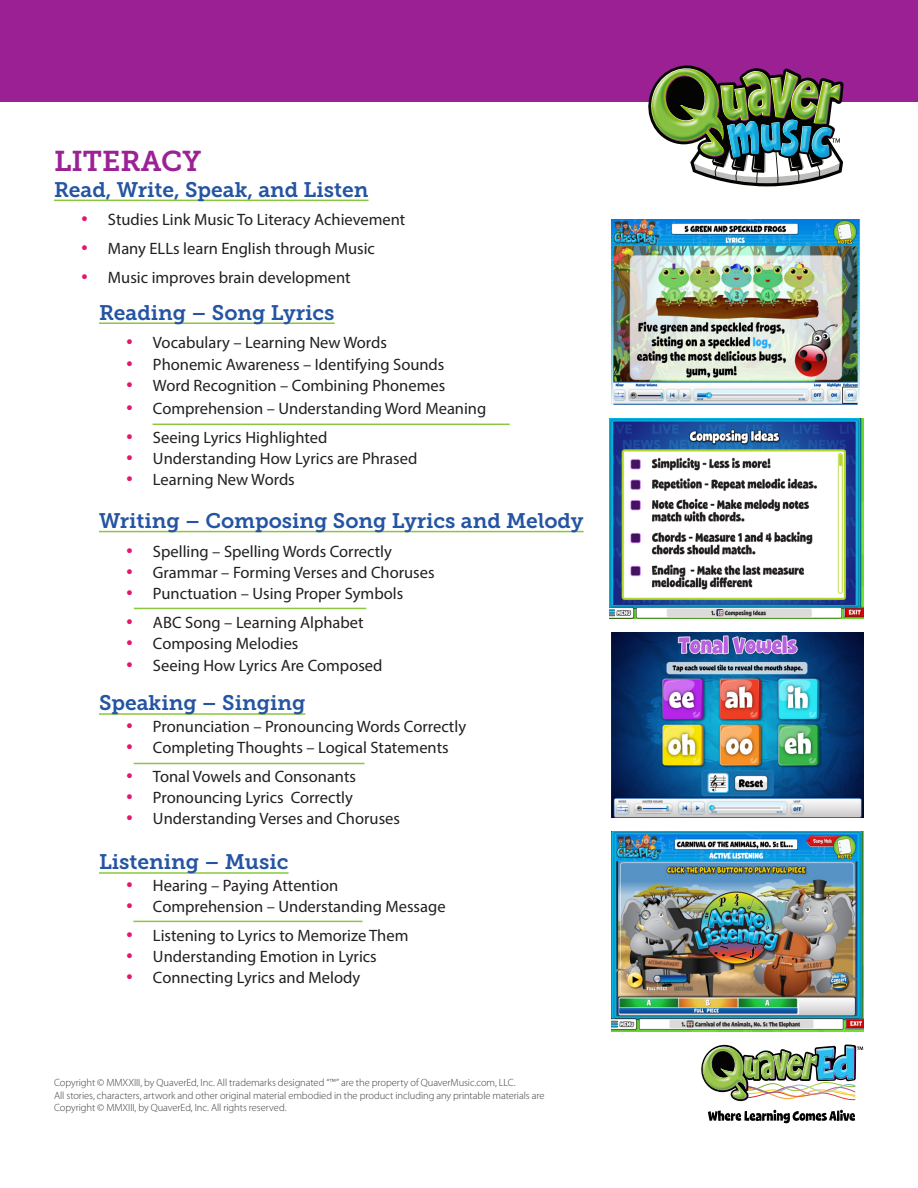
<style>
.page{position:relative;width:918px;height:1188px;background:#fff}
.page>*{position:absolute;margin:0;border:0;box-sizing:border-box;transform-origin:0 0}
.t1{font:28.5px "Museo Slab 700";color:#9b2295}
.t2{font:21px "Museo Slab 700";color:#2454a2}
.t3{font:16.5px "Myriad Pro";color:#231f20}
.t4{font:300 10.5px/12.6px "Myriad Pro";letter-spacing:-.005em;color:#3e3e3f}
.s1{color:#e6156d}
</style>
<div class="page">
<div style="left:0;top:0;width:918px;height:102px;background:#9a2094"></div>
<hr style="left:54px;top:200px;width:315px;height:1px;background:#8bc63e">
<img style="left:648px;top:65px;width:196px;height:121px">
<img style="left:612px;top:219px;width:248px;height:186px">
<hr style="left:99px;top:322px;width:236px;height:2px;background:#8bc63e">
<hr style="left:153px;top:424px;width:357px;height:1px;background:#8bc63e">
<hr style="left:99px;top:531px;width:485px;height:1px;background:#8bc63e">
<hr style="left:134px;top:608px;width:232px;height:1px;background:#8bc63e">
<hr style="left:99px;top:713px;width:206px;height:2px;background:#8bc63e">
<hr style="left:134px;top:763px;width:230px;height:1px;background:#8bc63e">
<img style="left:610px;top:419px;width:254px;height:199px">
<img style="left:612px;top:632px;width:251px;height:186px">
<img style="left:612px;top:832px;width:251px;height:199px">
<hr style="left:133px;top:921px;width:230px;height:1px;background:#8bc63e">
<hr style="left:99px;top:872px;width:190px;height:2px;background:#8bc63e">
<img style="left:701px;top:1044px;width:162px;height:57px">
<img style="left:702px;top:1044px;width:118px;height:58px">
<svg style="left:708px;top:1110px;width:147px;height:13px"></svg>
<h1 class="t1" style="left:54px;top:145px;width:149px">LITERACY</h1>
<p class="t2" style="left:54px;top:177px;width:316px">Read, Write, Speak, and Listen</p>
<p class="t3" style="left:81px;top:210px;width:326px"><span class="s1">•</span> Studies Link Music To Literacy Achievement</p>
<p class="t3" style="left:81px;top:238px;width:295px"><span class="s1">•</span> Many ELLs learn English through Music</p>
<p class="t3" style="left:81px;top:267px;width:271px"><span class="s1">•</span> Music improves brain development</p>
<p class="t2" style="left:99px;top:300px;width:237px">Reading – Song Lyrics</p>
<p class="t3" style="left:126px;top:333px;width:263px"><span class="s1">•</span> Vocabulary – Learning New Words</p>
<p class="t3" style="left:126px;top:354px;width:320px"><span class="s1">•</span> Phonemic Awareness – Identifying Sounds</p>
<p class="t3" style="left:126px;top:375px;width:321px"><span class="s1">•</span> Word Recognition – Combining Phonemes</p>
<p class="t3" style="left:126px;top:398px;width:362px"><span class="s1">•</span> Comprehension – Understanding Word Meaning</p>
<p class="t3" style="left:126px;top:427px;width:203px"><span class="s1">•</span> Seeing Lyrics Highlighted</p>
<p class="t3" style="left:126px;top:448px;width:293px"><span class="s1">•</span> Understanding How Lyrics are Phrased</p>
<p class="t3" style="left:126px;top:470px;width:170px"><span class="s1">•</span> Learning New Words</p>
<p class="t2" style="left:99px;top:509px;width:486px">Writing – Composing Song Lyrics and Melody</p>
<p class="t3" style="left:126px;top:541px;width:267px"><span class="s1">•</span> Spelling – Spelling Words Correctly</p>
<p class="t3" style="left:126px;top:562px;width:310px"><span class="s1">•</span> Grammar – Forming Verses and Choruses</p>
<p class="t3" style="left:126px;top:584px;width:279px"><span class="s1">•</span> Punctuation – Using Proper Symbols</p>
<p class="t3" style="left:126px;top:612px;width:239px"><span class="s1">•</span> ABC Song – Learning Alphabet</p>
<p class="t3" style="left:126px;top:634px;width:174px"><span class="s1">•</span> Composing Melodies</p>
<p class="t3" style="left:126px;top:655px;width:258px"><span class="s1">•</span> Seeing How Lyrics Are Composed</p>
<p class="t2" style="left:99px;top:691px;width:208px">Speaking – Singing</p>
<p class="t3" style="left:126px;top:716px;width:342px"><span class="s1">•</span> Pronunciation – Pronouncing Words Correctly</p>
<p class="t3" style="left:126px;top:737px;width:324px"><span class="s1">•</span> Completing Thoughts – Logical Statements</p>
<p class="t3" style="left:126px;top:766px;width:232px"><span class="s1">•</span> Tonal Vowels and Consonants</p>
<p class="t3" style="left:126px;top:787px;width:228px"><span class="s1">•</span> Pronouncing Lyrics Correctly</p>
<p class="t3" style="left:126px;top:809px;width:276px"><span class="s1">•</span> Understanding Verses and Choruses</p>
<p class="t2" style="left:99px;top:850px;width:191px">Listening – Music</p>
<p class="t3" style="left:126px;top:875px;width:214px"><span class="s1">•</span> Hearing – Paying Attention</p>
<p class="t3" style="left:126px;top:896px;width:321px"><span class="s1">•</span> Comprehension – Understanding Message</p>
<p class="t3" style="left:126px;top:925px;width:284px"><span class="s1">•</span> Listening to Lyrics to Memorize Them</p>
<p class="t3" style="left:126px;top:946px;width:252px"><span class="s1">•</span> Understanding Emotion in Lyrics</p>
<p class="t3" style="left:126px;top:968px;width:236px"><span class="s1">•</span> Connecting Lyrics and Melody</p>
<p class="t4" style="left:54px;top:1076px;width:492px">Copyright ©️ MMXXIII, by QuaverEd, Inc. All trademarks designated “™️” are the property of QuaverMusic.com, LLC.<br>All stories, characters, artwork and other original material embodied in the product including any printable materials are<br>Copyright ©️ MMXIII, by QuaverEd, Inc. All rights reserved.</p>
</div>
